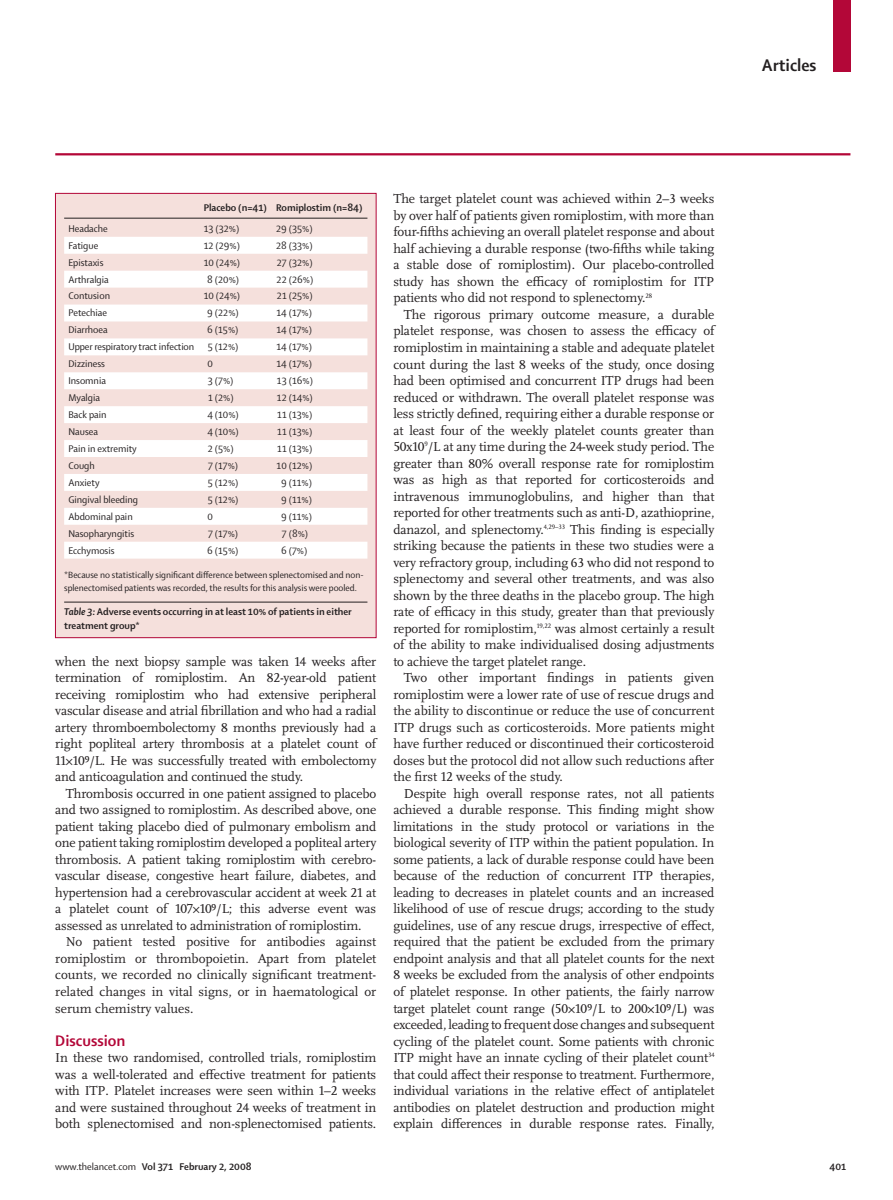
<style>
.page{position:relative;width:893px;height:1200px;background:#fff}
.page>*{position:absolute;margin:0;border:0;box-sizing:border-box;transform-origin:0 0}
.t1{font:700 18px "Shaker 2 Lancet";color:#231f20}
.t2{font:700 16.5px "Shaker 2 Lancet";color:#b30738}
.t3{font:13.5px/16.5px "Scala Lancet Pro";letter-spacing:-.01em;color:#231f20;text-align:justify}
.t4{font:10.5px "Shaker 2 Lancet";color:#231f20}
.t5{font:700 10.5px/13.5px "Shaker 2 Lancet";color:#231f20}
.t6{font:9.75px/12.8px "Shaker 2 Lancet";color:#231f20}
.s1{font-style:italic}
.s2{font-weight:400}
</style>
<div class="page">
<div style="left:833px;top:0;width:17px;height:71px;background:#b30738"></div>
<hr style="left:55px;top:153px;width:795px;height:2px;background:#b30738">
<div style="left:55px;top:193px;width:321px;height:444px;background:#f5e0dc"></div>
<hr style="left:64px;top:601px;width:303px;height:1px;background:#231f20">
<svg style="left:64px;top:237px;width:303px;height:321px;fill:#fdfaf9"></svg>
<hr style="left:64px;top:218px;width:303px;height:1px;background:#231f20">
<div style="left:55px;top:193px;width:321px;height:444px;border:1px solid #b30738"></div>
<h1 class="t1" style="left:762px;top:58px;width:56px">Articles</h1>
<p class="t5" style="left:204px;top:202px;width:160px">Placebo (n=41) Romiplostim (n=84)</p>
<p class="t4" style="left:68px;top:224px;width:41px">Headache</p>
<p class="t4" style="left:204px;top:224px;width:37px">13 (32%)</p>
<p class="t4" style="left:276px;top:224px;width:38px">29 (35%)</p>
<p class="t4" style="left:68px;top:241px;width:31px">Fatigue</p>
<p class="t4" style="left:204px;top:241px;width:38px">12 (29%)</p>
<p class="t4" style="left:276px;top:241px;width:38px">28 (33%)</p>
<p class="t4" style="left:68px;top:258px;width:37px">Epistaxis</p>
<p class="t4" style="left:204px;top:258px;width:38px">10 (24%)</p>
<p class="t4" style="left:277px;top:258px;width:37px">27 (32%)</p>
<p class="t4" style="left:68px;top:275px;width:42px">Arthralgia</p>
<p class="t4" style="left:207px;top:275px;width:33px">8 (20%)</p>
<p class="t4" style="left:277px;top:275px;width:38px">22 (26%)</p>
<p class="t4" style="left:68px;top:292px;width:43px">Contusion</p>
<p class="t4" style="left:204px;top:292px;width:38px">10 (24%)</p>
<p class="t4" style="left:277px;top:292px;width:37px">21 (25%)</p>
<p class="t4" style="left:68px;top:309px;width:40px">Petechiae</p>
<p class="t4" style="left:207px;top:309px;width:33px">9 (22%)</p>
<p class="t4" style="left:276px;top:309px;width:37px">14 (17%)</p>
<p class="t4" style="left:68px;top:326px;width:41px">Diarrhoea</p>
<p class="t4" style="left:207px;top:326px;width:33px">6 (15%)</p>
<p class="t4" style="left:276px;top:326px;width:37px">14 (17%)</p>
<p class="t4" style="left:68px;top:343px;width:127px">Upper respiratory tract infection</p>
<p class="t4" style="left:208px;top:343px;width:32px">5 (12%)</p>
<p class="t4" style="left:276px;top:343px;width:37px">14 (17%)</p>
<p class="t4" style="left:68px;top:359px;width:38px">Dizziness</p>
<p class="t4" style="left:207px;top:359px;width:7px">0</p>
<p class="t4" style="left:276px;top:359px;width:37px">14 (17%)</p>
<p class="t4" style="left:68px;top:376px;width:39px">Insomnia</p>
<p class="t4" style="left:208px;top:376px;width:27px">3 (7%)</p>
<p class="t4" style="left:277px;top:376px;width:38px">13 (16%)</p>
<p class="t4" style="left:68px;top:393px;width:33px">Myalgia</p>
<p class="t4" style="left:208px;top:393px;width:27px">1 (2%)</p>
<p class="t4" style="left:277px;top:393px;width:37px">12 (14%)</p>
<p class="t4" style="left:68px;top:410px;width:40px">Back pain</p>
<p class="t4" style="left:207px;top:410px;width:33px">4 (10%)</p>
<p class="t4" style="left:277px;top:410px;width:37px">11 (13%)</p>
<p class="t4" style="left:68px;top:427px;width:31px">Nausea</p>
<p class="t4" style="left:207px;top:427px;width:33px">4 (10%)</p>
<p class="t4" style="left:277px;top:427px;width:37px">11 (13%)</p>
<p class="t4" style="left:68px;top:444px;width:70px">Pain in extremity</p>
<p class="t4" style="left:208px;top:444px;width:27px">2 (5%)</p>
<p class="t4" style="left:277px;top:444px;width:37px">11 (13%)</p>
<p class="t4" style="left:68px;top:461px;width:28px">Cough</p>
<p class="t4" style="left:208px;top:461px;width:32px">7 (17%)</p>
<p class="t4" style="left:277px;top:461px;width:37px">10 (12%)</p>
<p class="t4" style="left:68px;top:478px;width:33px">Anxiety</p>
<p class="t4" style="left:208px;top:478px;width:32px">5 (12%)</p>
<p class="t4" style="left:281px;top:478px;width:32px">9 (11%)</p>
<p class="t4" style="left:68px;top:495px;width:71px">Gingival bleeding</p>
<p class="t4" style="left:208px;top:495px;width:32px">5 (12%)</p>
<p class="t4" style="left:281px;top:495px;width:32px">9 (11%)</p>
<p class="t4" style="left:68px;top:512px;width:66px">Abdominal pain</p>
<p class="t4" style="left:207px;top:512px;width:7px">0</p>
<p class="t4" style="left:281px;top:512px;width:32px">9 (11%)</p>
<p class="t4" style="left:68px;top:529px;width:67px">Nasopharyngitis</p>
<p class="t4" style="left:208px;top:529px;width:32px">7 (17%)</p>
<p class="t4" style="left:282px;top:529px;width:28px">7 (8%)</p>
<p class="t4" style="left:68px;top:546px;width:48px">Ecchymosis</p>
<p class="t4" style="left:207px;top:546px;width:33px">6 (15%)</p>
<p class="t4" style="left:281px;top:546px;width:28px">6 (7%)</p>
<p class="t6" style="left:64px;top:569px;width:301px">*Because no statistically significant difference between splenectomised and non&shy;splenectomised patients was recorded, the results for this analysis were pooled.</p>
<p class="t5" style="left:64px;top:605px;width:289px"><span class="s1">Table 3:</span> Adverse events occurring in at least 10% of patients in either treatment group*</p>
<p class="t3" style="left:55px;top:654px;width:323px">when the next biopsy sample was taken 14 weeks after termination of romiplostim. An 82-year-old patient receiving romiplostim who had extensive peripheral vascular disease and atrial fibrillation and who had a radial artery thromboembolectomy 8 months previously had a right popliteal artery thrombosis at a platelet count of 11×10⁹/L. He was successfully treated with embolectomy and anti coag ulation and continued the study.</p>
<p class="t3" style="left:55px;top:786px;width:323px;text-indent:11px">Thrombosis occurred in one patient assigned to placebo and two assigned to romiplostim. As described above, one patient taking placebo died of pulmonary embolism and one patient taking romiplostim developed a popliteal artery thrombosis. A patient taking romiplostim with cerebro&shy;vascular disease, congestive heart failure, diabetes, and hypertension had a cerebrovascular accident at week 21 at a platelet count of 107×10⁹/L; this adverse event was assessed as unrelated to administration of romiplostim.</p>
<p class="t3" style="left:55px;top:934px;width:323px;text-indent:11px">No patient tested positive for antibodies against romiplostim or thrombopoietin. Apart from platelet counts, we recorded no clinically significant treatment&shy;related changes in vital signs, or in haema tological or serum chemistry values.</p>
<p class="t2" style="left:55px;top:1033px;width:72px">Discussion</p>
<p class="t3" style="left:55px;top:1050px;width:323px">In these two randomised, controlled trials, romiplostim was a well-tolerated and effective treatment for patients with ITP. Platelet increases were seen within 1–2 weeks and were sustained throughout 24 weeks of treatment in both splenectomised and non-splenectomised patients.</p>
<p class="t3" style="left:393px;top:192px;width:323px">The target platelet count was achieved within 2–3 weeks by over half of patients given romiplostim, with more than four-fifths achieving an overall platelet response and about half achieving a durable response (two-fifths while taking a stable dose of romiplostim). Our placebo-controlled study has shown the efficacy of romiplostim for ITP patients who did not respond to splenectomy.<sup>28</sup></p>
<p class="t3" style="left:393px;top:307px;width:323px;text-indent:11px">The rigorous primary outcome measure, a durable platelet response, was chosen to assess the efficacy of romiplostim in maintaining a stable and adequate platelet count during the last 8 weeks of the study, once dosing had been optimised and concurrent ITP drugs had been reduced or withdrawn. The overall platelet response was less strictly defined, requiring either a durable response or at least four of the weekly platelet counts greater than 50x10<sup>9</sup>/L at any time during the 24-week study period. The greater than 80% overall response rate for romiplostim was as high as that reported for corticosteroids and intravenous immunoglobulins, and higher than that reported for other treatments such as anti-D, azathioprine, danazol, and splenectomy.<sup>4,29–33</sup> This finding is especially striking because the patients in these two studies were a very refractory group, including 63 who did not respond to splenectomy and several other treatments, and was also shown by the three deaths in the placebo group. The high rate of efficacy in this study, greater than that previously reported for romiplostim,<sup>19,22</sup> was almost certainly a result of the ability to make individualised dosing adjustments to achieve the target platelet range.</p>
<p class="t3" style="left:393px;top:670px;width:323px;text-indent:11px">Two other important findings in patients given romiplostim were a lower rate of use of rescue drugs and the ability to discontinue or reduce the use of concurrent ITP drugs such as corticosteroids. More patients might have further reduced or discontinued their corticosteroid doses but the protocol did not allow such reductions after the first 12 weeks of the study.</p>
<p class="t3" style="left:393px;top:786px;width:323px;text-indent:11px">Despite high overall response rates, not all patients achieved a durable response. This finding might show limitations in the study protocol or variations in the biological severity of ITP within the patient population. In some patients, a lack of durable response could have been because of the reduction of concurrent ITP therapies, leading to decreases in platelet counts and an increased likelihood of use of rescue drugs; according to the study guidelines, use of any rescue drugs, irrespective of effect, required that the patient be excluded from the primary endpoint analysis and that all platelet counts for the next 8 weeks be excluded from the analysis of other endpoints of platelet response. In other patients, the fairly narrow target platelet count range (50×10⁹/L to 200×10⁹/L) was exceeded, leading to frequent dose changes and subsequent cycling of the platelet count. Some patients with chronic ITP might have an innate cycling of their platelet count<sup>34 </sup>that could affect their response to treatment. Furthermore, individual variations in the relative effect of antiplatelet antibodies on platelet destruction and production might explain differences in durable response rates. Finally,</p>
<p class="t5" style="left:55px;top:1160px;width:198px"><span class="s2">www.thelancet.com</span> Vol 371 February 2, 2008</p>
<p class="t5" style="left:830px;top:1160px;width:18px">401</p>
</div>
